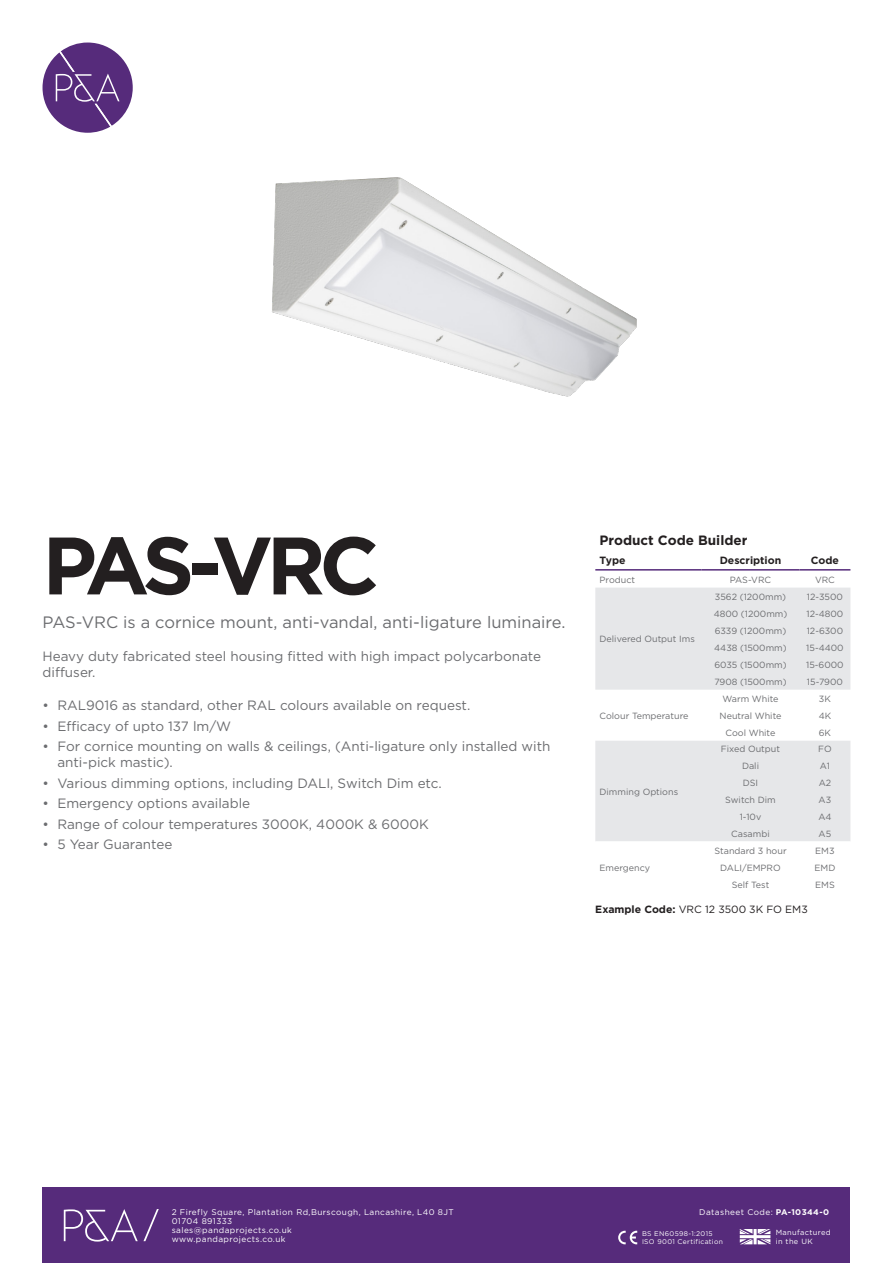
<style>
.page{position:relative;width:893px;height:1263px;background:#fff}
.page>*{position:absolute;margin:0;border:0;box-sizing:border-box;transform-origin:0 0}
.t1{font:700 81.15px "Gotham";letter-spacing:-.08em;color:#231f20}
.t2{font:16.5px "Gotham";color:#6c6d70}
.t3{font:13.5px/16.2px "Gotham";color:#6c6d70}
.t4{font:700 13.5px "Gotham";color:#231f20}
.t5{font:10.5px "Gotham";color:#231f20}
.t6{font:700 10.5px "Gotham";color:#231f20}
.t7{font:9px "Gotham";color:#6c6d70}
.t8{font:8.25px/9px "Gotham";letter-spacing:.05em;color:#fff}
.t9{font:7.5px/9px "Gotham";letter-spacing:.05em;color:#fff}
.t10{font:6.75px/8.1px "Gotham";letter-spacing:.05em;color:#fff}
.s1{font-weight:700}
</style>
<div class="page">
<img style="left:272px;top:177px;width:365px;height:220px">
<svg style="left:43px;top:43px;width:90px;height:90px"></svg>
<div style="left:43px;top:1187px;width:807px;height:76px;background:#562b7b"></div>
<svg style="left:618px;top:1231px;width:19px;height:13px"></svg>
<svg style="left:740px;top:1229px;width:30px;height:15px"></svg>
<svg style="left:64px;top:1209px;width:95px;height:32px"></svg>
<div style="left:595px;top:588px;width:255px;height:102px;background:#e6e7e9"></div>
<div style="left:595px;top:741px;width:255px;height:100px;background:#e6e7e9"></div>
<hr style="left:595px;top:569px;width:107px;height:2px;background:#562b7b">
<hr style="left:702px;top:569px;width:97px;height:2px;background:#562b7b">
<hr style="left:799px;top:569px;width:51px;height:2px;background:#562b7b">
<h1 class="t1" style="left:43px;top:512px;width:338px">PAS-VRC</h1>
<p class="t2" style="left:43px;top:611px;width:525px">PAS-VRC is a cornice mount, anti-vandal, anti-ligature luminaire.</p>
<p class="t3" style="left:43px;top:648px;width:500px">Heavy duty fabricated steel housing fitted with high impact polycarbonate diffuser.</p>
<p class="t3" style="left:43px;top:697px;width:429px">• RAL9016 as standard, other RAL colours available on request.</p>
<p class="t3" style="left:43px;top:718px;width:190px">• Efficacy of upto 137 lm/W</p>
<p class="t3" style="left:57px;top:738px;width:495px;text-indent:-15px">• For cornice mounting on walls &amp; ceilings, (Anti-ligature only installed with anti-pick mastic).</p>
<p class="t3" style="left:43px;top:775px;width:401px">• Various dimming options, including DALI, Switch Dim etc.</p>
<p class="t3" style="left:43px;top:795px;width:209px">• Emergency options available</p>
<p class="t3" style="left:43px;top:816px;width:388px">• Range of colour temperatures 3000K, 4000K &amp; 6000K</p>
<p class="t3" style="left:43px;top:836px;width:131px">• 5 Year Guarantee</p>
<p class="t4" style="left:600px;top:532px;width:149px">Product Code Builder</p>
<p class="t6" style="left:600px;top:554px;width:28px">Type</p>
<p class="t6" style="left:720px;top:554px;width:63px">Description</p>
<p class="t6" style="left:811px;top:554px;width:30px">Code</p>
<p class="t7" style="left:600px;top:574px;width:37px">Product</p>
<p class="t7" style="left:730px;top:574px;width:43px">PAS-VRC</p>
<p class="t7" style="left:815px;top:574px;width:21px">VRC</p>
<p class="t7" style="left:600px;top:633px;width:97px">Delivered Output Ims</p>
<p class="t7" style="left:600px;top:710px;width:90px">Colour Temperature</p>
<p class="t7" style="left:600px;top:786px;width:80px">Dimming Options</p>
<p class="t7" style="left:600px;top:862px;width:52px">Emergency</p>
<p class="t7" style="left:715px;top:591px;width:73px">3562 (1200mm)</p>
<p class="t7" style="left:807px;top:591px;width:38px">12-3500</p>
<p class="t7" style="left:714px;top:608px;width:75px">4800 (1200mm)</p>
<p class="t7" style="left:806px;top:608px;width:38px">12-4800</p>
<p class="t7" style="left:715px;top:625px;width:73px">6339 (1200mm)</p>
<p class="t7" style="left:807px;top:625px;width:38px">12-6300</p>
<p class="t7" style="left:714px;top:642px;width:74px">4438 (1500mm)</p>
<p class="t7" style="left:806px;top:642px;width:39px">15-4400</p>
<p class="t7" style="left:714px;top:659px;width:74px">6035 (1500mm)</p>
<p class="t7" style="left:806px;top:659px;width:39px">15-6000</p>
<p class="t7" style="left:714px;top:676px;width:74px">7908 (1500mm)</p>
<p class="t7" style="left:807px;top:676px;width:37px">15-7900</p>
<p class="t7" style="left:722px;top:693px;width:58px">Warm White</p>
<p class="t7" style="left:819px;top:693px;width:13px">3K</p>
<p class="t7" style="left:720px;top:710px;width:63px">Neutral White</p>
<p class="t7" style="left:819px;top:710px;width:14px">4K</p>
<p class="t7" style="left:726px;top:727px;width:51px">Cool White</p>
<p class="t7" style="left:819px;top:727px;width:14px">6K</p>
<p class="t7" style="left:721px;top:743px;width:61px">Fixed Output</p>
<p class="t7" style="left:818px;top:743px;width:15px">FO</p>
<p class="t7" style="left:742px;top:759px;width:18px">Dali</p>
<p class="t7" style="left:820px;top:759px;width:12px">A1</p>
<p class="t7" style="left:743px;top:776px;width:17px">DSI</p>
<p class="t7" style="left:819px;top:776px;width:14px">A2</p>
<p class="t7" style="left:725px;top:793px;width:52px">Switch Dim</p>
<p class="t7" style="left:819px;top:793px;width:14px">A3</p>
<p class="t7" style="left:740px;top:811px;width:23px">1-10v</p>
<p class="t7" style="left:818px;top:811px;width:15px">A4</p>
<p class="t7" style="left:731px;top:828px;width:40px">Casambi</p>
<p class="t7" style="left:819px;top:828px;width:14px">A5</p>
<p class="t7" style="left:714px;top:845px;width:74px">Standard 3 hour</p>
<p class="t7" style="left:815px;top:845px;width:21px">EM3</p>
<p class="t7" style="left:720px;top:862px;width:62px">DALI/EMPRO</p>
<p class="t7" style="left:814px;top:862px;width:22px">EMD</p>
<p class="t7" style="left:732px;top:879px;width:39px">Self Test</p>
<p class="t7" style="left:815px;top:879px;width:21px">EMS</p>
<p class="t5" style="left:595px;top:903px;width:214px"><span class="s1">Example Code:</span> VRC 12 3500 3K FO EM3</p>
<p class="t8" style="left:172px;top:1207px;width:284px">2 Firefly Square, Plantation Rd,Burscough, Lancashire, L40 8JT 01704 891333<br>sales@pandaprojects.co.uk<br>www.pandaprojects.co.uk</p>
<p class="t8" style="left:699px;top:1207px;width:132px">Datasheet Code: <span class="s1">PA-10344-0</span></p>
<p class="t9" style="left:776px;top:1228px;width:57px">Manufactured in the UK</p>
<p class="t10" style="left:642px;top:1229px;width:82px">BS EN60598-1:2015<br>ISO 9001 Certification</p>
</div>
